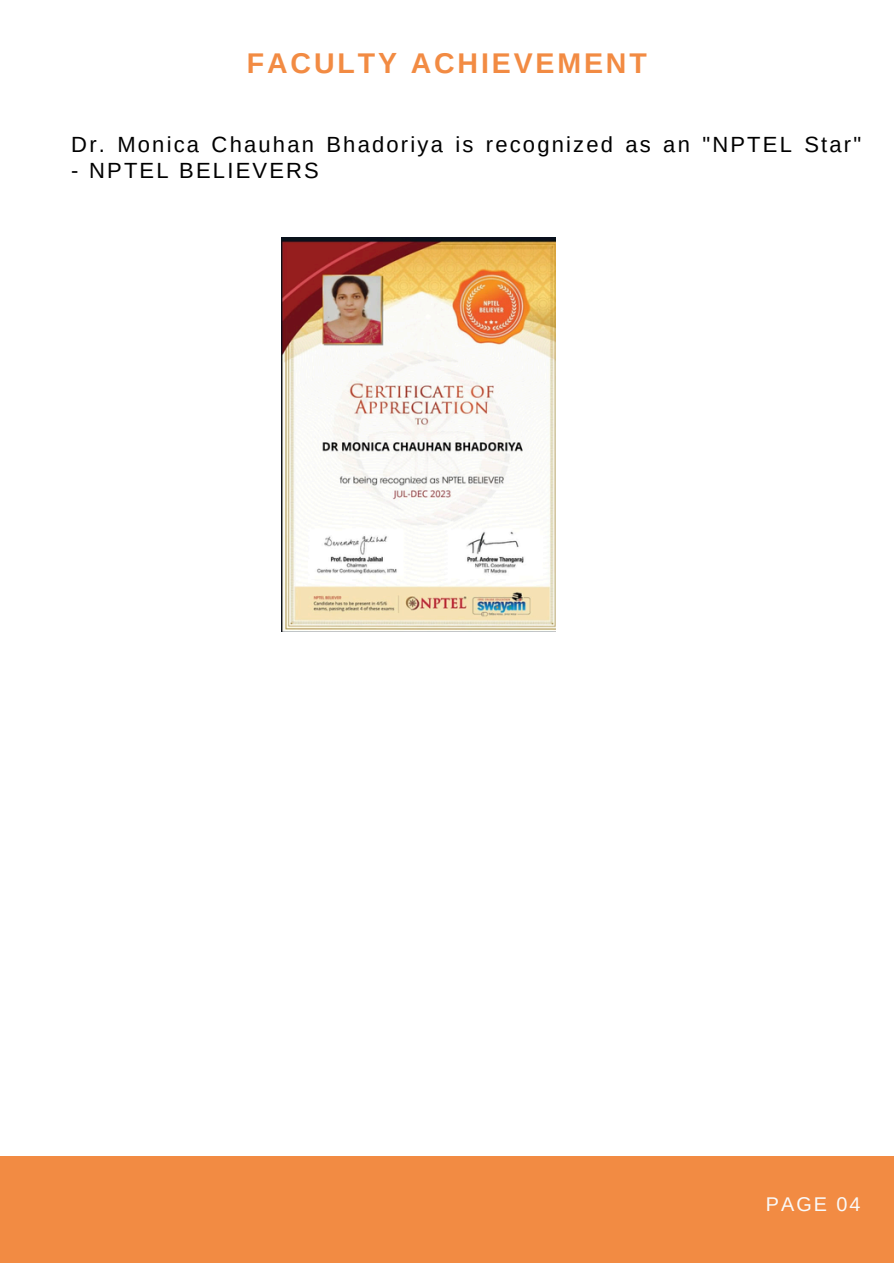
<style>
.page{position:relative;width:894px;height:1264px;background:#fff}
.page>*{position:absolute;margin:0;border:0;box-sizing:border-box;transform-origin:0 0}
.t1{font:700 28.5px "Arimo";letter-spacing:.1em;color:#f28b43}
.t2{font:21.9px "Arimo";letter-spacing:.1em;color:#000}
.t3{font:19.8px "Arimo";letter-spacing:.1em;color:#fafafa}
</style>
<div class="page">
<div style="left:0;top:1156px;width:893px;height:106px;background:#f28b43"></div>
<img style="left:281px;top:237px;width:274px;height:394px">
<p class="t1" style="left:247px;top:47px;width:401px">FACULTY ACHIEVEMENT</p>
<h2 class="t2" style="left:71px;top:132px;width:791px">Dr. Monica Chauhan Bhadoriya is recognized as an "NPTEL Star"</h2>
<h2 class="t2" style="left:71px;top:158px;width:249px">- NPTEL BELIEVERS</h2>
<p class="t3" style="left:765px;top:1192px;width:96px">PAGE 04</p>
</div>
